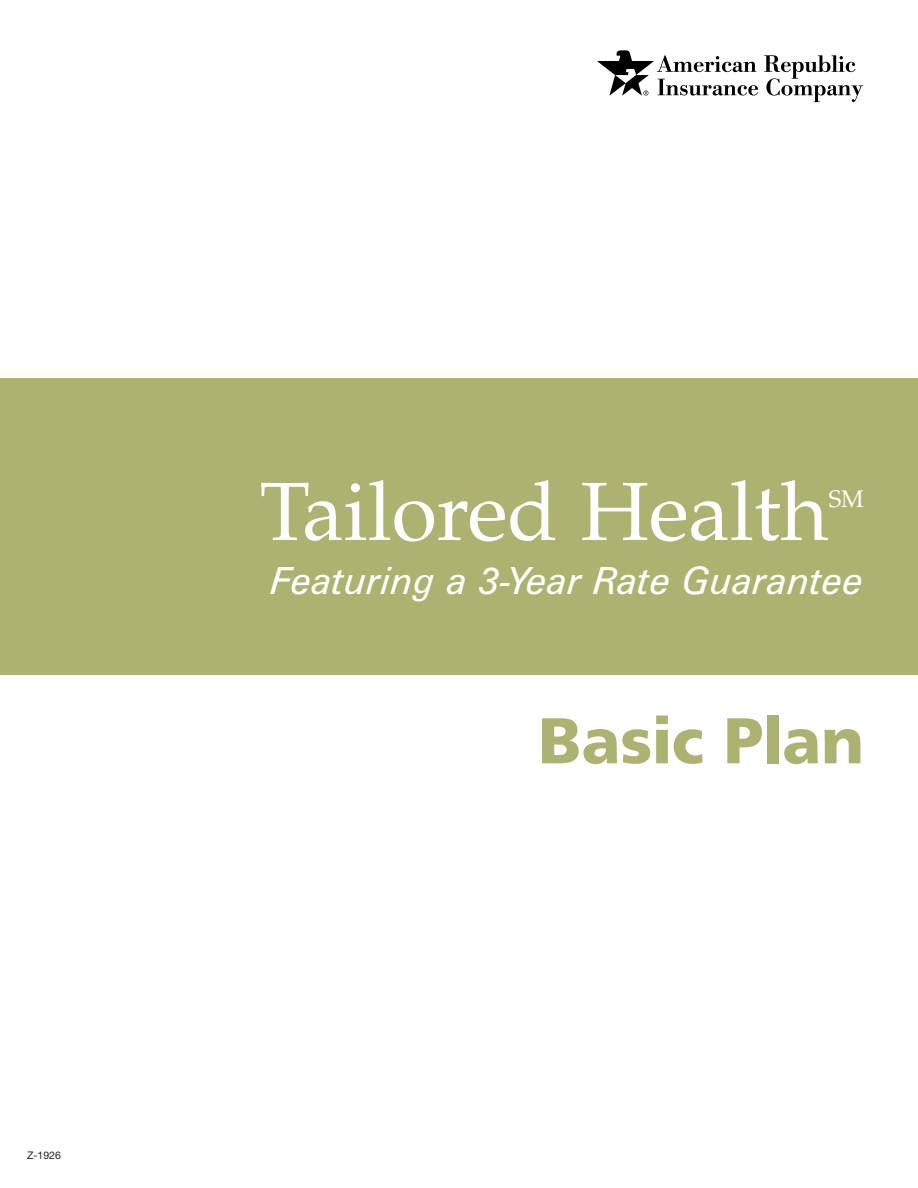
<style>
.page{position:relative;width:918px;height:1188px;background:#fff}
.page>*{position:absolute;margin:0;border:0;box-sizing:border-box;transform-origin:0 0}
.t1{font:82.5px "Palatino";color:#fff}
.t2{font:700 67.5px "Frutus T";color:#aeb270}
.t3{font:italic 37.5px "Zurich BT";color:#fff}
.t4{font:24px "Palatino";color:#fff}
.t5{font:10.5px "Helvetica Neue";color:#231f20}
</style>
<div class="page">
<div style="left:0;top:378px;width:918px;height:297px;background:#aeb270"></div>
<svg style="left:764px;top:55px;width:99px;height:47px"></svg>
<svg style="left:597px;top:50px;width:161px;height:46px"></svg>
<p class="t5" style="left:27px;top:1152px;width:35px">Z-1926</p>
<h1 class="t1" style="left:260px;top:479px;width:571px">Tailored Health</h1>
<p class="t4" style="left:829px;top:489px;width:37px">SM</p>
<p class="t3" style="left:271px;top:565px;width:594px">Featuring a 3-Year Rate Guarantee</p>
<h2 class="t2" style="left:538px;top:713px;width:328px">Basic Plan</h2>
</div>
